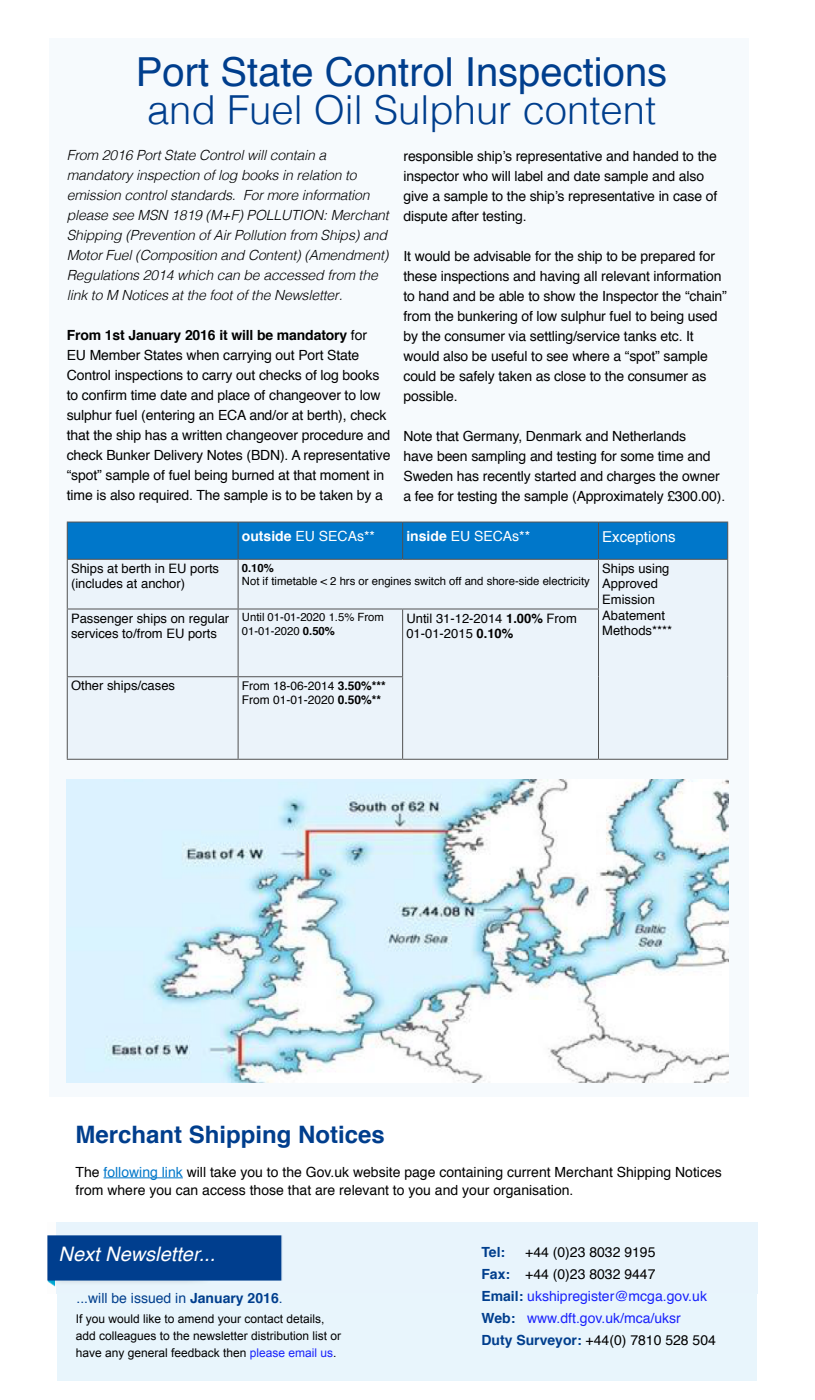
<style>
.page{position:relative;width:815px;height:1400px;background:#fff}
.page>*{position:absolute;margin:0;border:0;box-sizing:border-box;transform-origin:0 0}
.t1{font:40px "Helvetica";color:#003e8d}
.t2{font:300 40px "Helvetica";color:#003e8d}
.t3{font:700 24px "Helvetica";color:#003e8d}
.t4{font:italic 20px "Helvetica";color:#fff}
.t5{font:15px "Helvetica";color:#fff}
.t6{font:14px/20px "Helvetica";letter-spacing:-.01em;color:#000}
.t7{font:italic 300 14px/20px "Helvetica";letter-spacing:-.01em;color:#000}
.t8{font:14px/22px "Helvetica";color:#1922fb}
.t9{font:14px "Helvetica";color:#fff}
.t10{font:14px "Helvetica";color:#003e8d}
.t11{font:700 14px "Helvetica";color:#003e8d}
.t12{font:13px/15.6px "Helvetica";color:#000}
.t13{font:12px/17px "Arial";color:#000}
.t14{font:12px/14.4px "Helvetica";color:#000}
.t15{font:11.3px/13.6px "Helvetica";color:#000}
.t16{font:700 11.3px "Helvetica";color:#000}
.s1{font-weight:700}
.s2{color:#0077ca}
.s3{color:#1922fb}
.s4{color:#000}
.s5{font-weight:700;color:#003e8d}
</style>
<div class="page">
<img style="left:48px;top:1223px;width:710px;height:70px">
<div style="left:58px;top:1293px;width:700px;height:88px;background:#e8f5fc"></div>
<hr style="left:103px;top:1178px;width:80px;height:1px;background:#0077ca">
<div style="left:49px;top:38px;width:700px;height:1059px;background:#f6fafd"></div>
<div style="left:68px;top:523px;width:659px;height:36px;background:#0077ca"></div>
<div style="left:68px;top:560px;width:659px;height:199px;background:#ebf3fa"></div>
<hr style="left:67px;top:522px;width:171px;height:1px;background:#515151">
<hr style="left:67px;top:523px;width:1px;height:36px;background:#515151">
<hr style="left:238px;top:522px;width:165px;height:1px;background:#515151">
<hr style="left:238px;top:523px;width:1px;height:36px;background:#515151">
<hr style="left:403px;top:522px;width:195px;height:1px;background:#515151">
<hr style="left:402px;top:523px;width:1px;height:36px;background:#515151">
<hr style="left:598px;top:522px;width:130px;height:1px;background:#515151">
<hr style="left:598px;top:523px;width:1px;height:36px;background:#515151">
<hr style="left:727px;top:523px;width:1px;height:36px;background:#515151">
<hr style="left:67px;top:559px;width:171px;height:1px;background:#515151">
<hr style="left:67px;top:560px;width:1px;height:49px;background:#515151">
<hr style="left:238px;top:559px;width:165px;height:1px;background:#515151">
<hr style="left:238px;top:560px;width:1px;height:49px;background:#515151">
<hr style="left:403px;top:559px;width:195px;height:1px;background:#515151">
<hr style="left:598px;top:559px;width:130px;height:1px;background:#515151">
<hr style="left:598px;top:560px;width:1px;height:49px;background:#515151">
<hr style="left:727px;top:560px;width:1px;height:49px;background:#515151">
<hr style="left:67px;top:609px;width:171px;height:1px;background:#515151">
<hr style="left:67px;top:609px;width:1px;height:67px;background:#515151">
<hr style="left:238px;top:609px;width:165px;height:1px;background:#515151">
<hr style="left:238px;top:609px;width:1px;height:67px;background:#515151">
<hr style="left:403px;top:609px;width:196px;height:1px;background:#515151">
<hr style="left:402px;top:609px;width:1px;height:67px;background:#515151">
<hr style="left:598px;top:609px;width:1px;height:68px;background:#515151">
<hr style="left:727px;top:609px;width:1px;height:68px;background:#515151">
<hr style="left:67px;top:676px;width:171px;height:1px;background:#515151">
<hr style="left:67px;top:677px;width:1px;height:82px;background:#515151">
<hr style="left:238px;top:676px;width:165px;height:1px;background:#515151">
<hr style="left:238px;top:677px;width:1px;height:82px;background:#515151">
<hr style="left:402px;top:677px;width:1px;height:82px;background:#515151">
<hr style="left:598px;top:677px;width:1px;height:82px;background:#515151">
<hr style="left:727px;top:677px;width:1px;height:82px;background:#515151">
<hr style="left:67px;top:759px;width:171px;height:1px;background:#515151">
<hr style="left:238px;top:759px;width:165px;height:1px;background:#515151">
<hr style="left:403px;top:759px;width:195px;height:1px;background:#515151">
<hr style="left:598px;top:759px;width:130px;height:1px;background:#515151">
<img style="left:67px;top:780px;width:661px;height:303px">
<h1 class="t1" style="left:136px;top:41px;width:533px">Port State Control Inspections</h1>
<h1 class="t2" style="left:147px;top:75px;width:511px">and Fuel Oil Sulphur content</h1>
<p class="t7" style="left:67px;top:144px;width:324px">From 2016 Port State Control will contain a mandatory inspection of log books in relation to emission control standards. For more information please see MSN 1819 (M+F) POLLUTION: Merchant Shipping (Prevention of Air Pollution from Ships) and Motor Fuel (Composition and Content) (Amendment)<br>Regulations 2014 which can be accessed from the link to M Notices at the foot of the Newsletter.</p>
<p class="t6" style="left:67px;top:326px;width:325px"><span class="s1">From 1st January 2016 it will be mandatory</span> for<br>EU Member States when carrying out Port State Control inspections to carry out checks of log books to confirm time date and place of changeover to low sulphur fuel (entering an ECA and/or at berth), check that the ship has a written changeover procedure and check Bunker Delivery Notes (BDN). A representative “spot” sample of fuel being burned at that moment in time is also required. The sample is to be taken by a</p>
<p class="t6" style="left:403px;top:146px;width:315px">responsible ship’s representative and handed to the inspector who will label and date sample and also give a sample to the ship’s representative in case of dispute after testing.</p>
<p class="t6" style="left:403px;top:246px;width:325px">It would be advisable for the ship to be prepared for these inspections and having all relevant information to hand and be able to show the Inspector the “chain” from the bunkering of low sulphur fuel to being used by the consumer via settling/service tanks etc. It would also be useful to see where a “spot” sample could be safely taken as close to the consumer as possible.</p>
<p class="t6" style="left:403px;top:426px;width:323px">Note that Germany, Denmark and Netherlands<br>have been sampling and testing for some time and Sweden has recently started and charges the owner a fee for testing the sample (Approximately £300.00).</p>
<p class="t9" style="left:242px;top:526px;width:135px"><span class="s1">outside</span> EU SECAs**</p>
<p class="t9" style="left:406px;top:526px;width:125px"><span class="s1">inside</span> EU SECAs**</p>
<p class="t5" style="left:602px;top:525px;width:75px">Exceptions</p>
<p class="t12" style="left:71px;top:561px;width:150px">Ships at berth in EU ports (includes at anchor)</p>
<p class="t16" style="left:242px;top:558px;width:34px">0.10%</p>
<p class="t15" style="left:242px;top:575px;width:349px">Not if timetable &lt; 2 hrs or engines switch off and shore-side electricity</p>
<p class="t12" style="left:71px;top:611px;width:160px">Passenger ships on regular services to/from EU ports</p>
<p class="t15" style="left:242px;top:611px;width:144px">Until 01-01-2020 1.5% From<br>01-01-2020 <span class="s1">0.50%</span></p>
<p class="t12" style="left:406px;top:611px;width:172px">Until 31-12-2014 <span class="s1">1.00%</span> From<br>01-01-2015 <span class="s1">0.10%</span></p>
<p class="t12" style="left:71px;top:678px;width:106px">Other ships/cases</p>
<p class="t14" style="left:242px;top:678px;width:146px">From 18-06-2014 <span class="s1">3.50%***<br></span>From 01-01-2020 <span class="s1">0.50%**</span></p>
<p class="t12" style="left:602px;top:561px;width:72px">Ships using<br>Approved<br>Emission<br>Abatement<br>Methods****</p>
<h2 class="t3" style="left:75px;top:1116px;width:311px">Merchant Shipping Notices</h2>
<p class="t6" style="left:75px;top:1163px;width:648px;line-height:18px">The <span class="s2">following link</span> will take you to the Gov.uk website page containing current Merchant Shipping Notices from where you can access those that are relevant to you and your organisation.</p>
<h3 class="t4" style="left:59px;top:1239px;width:158px">Next Newsletter...</h3>
<p class="t10" style="left:76px;top:1288px;width:208px">...will be issued in <span class="s1">January 2016</span>.</p>
<p class="t13" style="left:76px;top:1311px;width:267px">If you would like to amend your contact details, add colleagues to the newsletter distribution list or have any general feedback then <span class="s3">please email us</span>.</p>
<p class="t8" style="left:481px;top:1241px;width:236px;text-indent:44px"><span class="s4">+44 (0)23 8032 9195<br></span><span class="s5">Fax:</span> <span class="s4">+44 (0)23 8032 9447<br></span><span class="s5">Email:</span> ukshipregister@mcga.gov.uk<br><span class="s5">Web:</span> www.dft.gov.uk/mca/uksr<br><span class="s5">Duty Surveyor:</span> <span class="s4">+44(0) 7810 528 504</span></p>
<p class="t11" style="left:481px;top:1241px;width:25px">Tel:</p>
</div>
